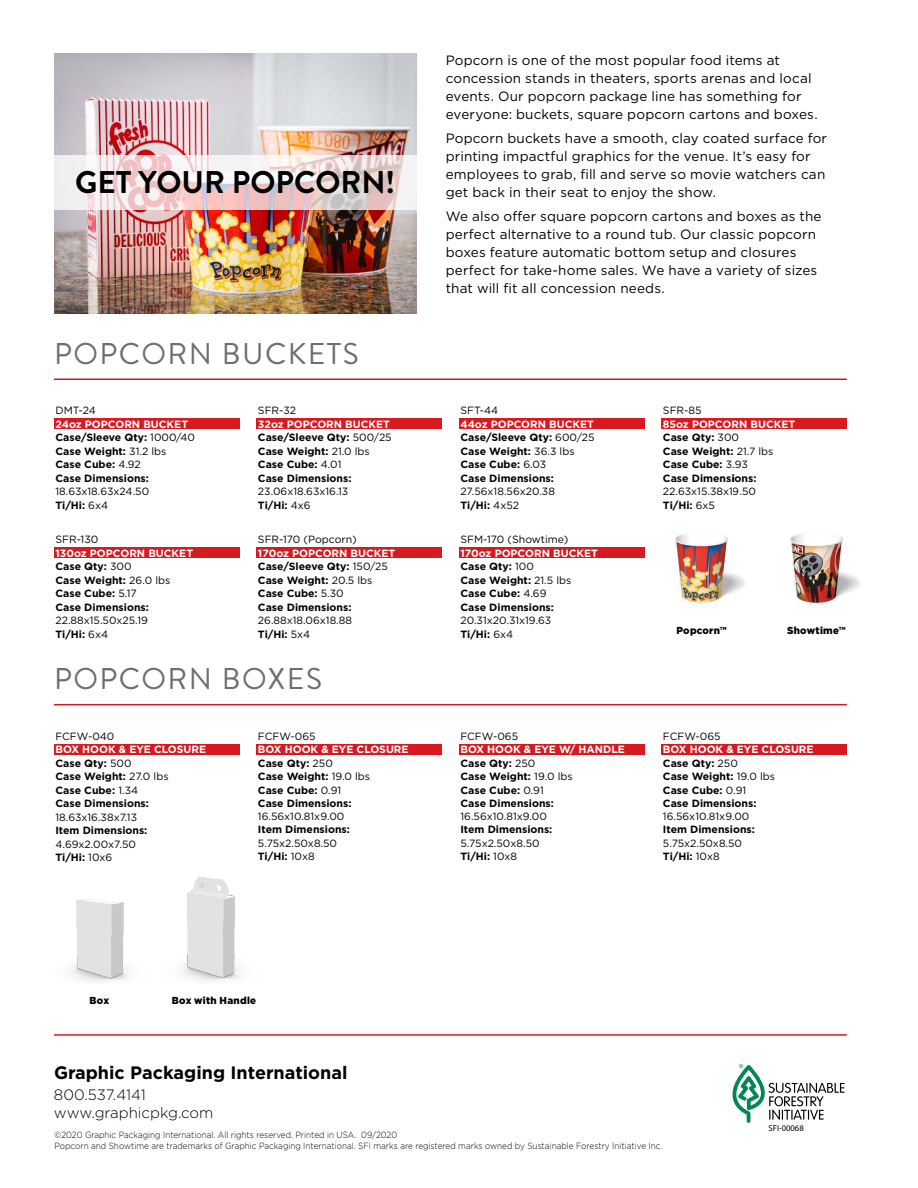
<style>
.page{position:relative;width:918px;height:1188px;background:#fff}
.page>*{position:absolute;margin:0;border:0;box-sizing:border-box;transform-origin:0 0}
.t1{font:700 31.35px "Brandon Grotesque";color:#000}
.t2{font:30px "Brandon Grotesque";letter-spacing:.05em;color:#6d6e71}
.t3{font:700 18px "Gotham";color:#000}
.t4{font:300 15px/18px "Gotham";color:#000}
.t5{font:13.5px/18px "Gotham";letter-spacing:.01em;color:#000}
.t6{font:700 10.5px/13.5px "Gotham";color:#000}
.t7{font:10.5px/13.5px "Gotham";color:#000}
.t8{font:900 10.2px "Gotham";letter-spacing:.025em;color:#000}
.t9{font:300 9px/10.5px "Gotham";color:#000;scale:.91 1}
.t10{font:8.55px "Myriad Pro";color:#000}
.s1{color:#fff}
.s2{font-weight:400}
.s3{font-weight:700}
</style>
<div class="page">
<img style="left:54px;top:54px;width:362px;height:259px">
<svg style="left:733px;top:1064px;width:112px;height:59px"></svg>
<hr style="left:54px;top:1034px;width:793px;height:2px;background:#d71920">
<hr style="left:54px;top:378px;width:793px;height:2px;background:#d71920">
<hr style="left:54px;top:704px;width:793px;height:1px;background:#d71920">
<svg style="left:54px;top:155px;width:363px;height:55px"></svg>
<div style="left:54px;top:744px;width:186px;height:11px;background:#d71920"></div>
<div style="left:54px;top:418px;width:186px;height:11px;background:#d71920"></div>
<div style="left:54px;top:547px;width:186px;height:11px;background:#d71920"></div>
<div style="left:256px;top:744px;width:186px;height:11px;background:#d71920"></div>
<div style="left:256px;top:418px;width:186px;height:11px;background:#d71920"></div>
<div style="left:256px;top:547px;width:186px;height:11px;background:#d71920"></div>
<div style="left:459px;top:744px;width:185px;height:11px;background:#d71920"></div>
<div style="left:459px;top:418px;width:185px;height:11px;background:#d71920"></div>
<div style="left:459px;top:547px;width:185px;height:11px;background:#d71920"></div>
<div style="left:661px;top:744px;width:186px;height:11px;background:#d71920"></div>
<div style="left:661px;top:418px;width:186px;height:11px;background:#d71920"></div>
<img style="left:71px;top:900px;width:58px;height:82px">
<img style="left:182px;top:876px;width:57px;height:105px">
<img style="left:644px;top:534px;width:91px;height:70px">
<img style="left:735px;top:534px;width:125px;height:70px">
<h1 class="t1" style="left:75px;top:161px;width:321px">GET YOUR POPCORN!</h1>
<h2 class="t2" style="left:54px;top:333px;width:306px">POPCORN BUCKETS</h2>
<p class="t7" style="left:55px;top:403px;width:42px">DMT-24</p>
<p class="t6" style="left:55px;top:417px;width:141px"><span class="s1">24oz POPCORN BUCKET<br></span>Case/Sleeve Qty: <span class="s2">1000/40<br></span>Case Weight: <span class="s2">31.2 lbs<br></span>Case Cube: <span class="s2">4.92<br></span>Case Dimensions:</p>
<p class="t7" style="left:55px;top:484px;width:95px">18.63x18.63x24.50<br><span class="s3">Ti/Hi:</span> 6x4</p>
<p class="t7" style="left:55px;top:532px;width:44px">SFR-130</p>
<p class="t6" style="left:55px;top:546px;width:139px"><span class="s1">130oz POPCORN BUCKET<br></span>Case Qty: <span class="s2">300<br></span>Case Weight: <span class="s2">26.0 lbs<br></span>Case Cube: <span class="s2">5.17<br></span>Case Dimensions:</p>
<p class="t7" style="left:55px;top:613px;width:94px">22.88x15.50x25.19<br><span class="s3">Ti/Hi:</span> 6x4</p>
<p class="t7" style="left:258px;top:403px;width:40px">SFR-32</p>
<p class="t6" style="left:258px;top:417px;width:135px"><span class="s1">32oz POPCORN BUCKET<br></span>Case/Sleeve Qty: <span class="s2">500/25<br></span>Case Weight: <span class="s2">21.0 lbs<br></span>Case Cube: <span class="s2">4.01<br></span>Case Dimensions:</p>
<p class="t7" style="left:258px;top:485px;width:92px">23.06x18.63x16.13<br><span class="s3">Ti/Hi:</span> 4x6</p>
<p class="t7" style="left:258px;top:532px;width:100px">SFR-170 (Popcorn)</p>
<p class="t6" style="left:258px;top:546px;width:139px"><span class="s1">170oz POPCORN BUCKET<br></span>Case/Sleeve Qty: <span class="s2">150/25<br></span>Case Weight: <span class="s2">20.5 lbs<br></span>Case Cube: <span class="s2">5.30<br></span>Case Dimensions:</p>
<p class="t7" style="left:258px;top:613px;width:96px">26.88x18.06x18.88<br><span class="s3">Ti/Hi:</span> 5x4</p>
<h2 class="t2" style="left:54px;top:658px;width:270px">POPCORN BOXES</h2>
<p class="t7" style="left:55px;top:729px;width:61px">FCFW-040</p>
<p class="t6" style="left:55px;top:742px;width:152px"><span class="s1">BOX HOOK &amp; EYE CLOSURE<br></span>Case Qty: <span class="s2">500<br></span>Case Weight: <span class="s2">27.0 lbs<br></span>Case Cube: <span class="s2">1.34<br></span>Case Dimensions:</p>
<p class="t7" style="left:55px;top:810px;width:83px">18.63x16.38x7.13</p>
<p class="t6" style="left:55px;top:823px;width:93px">Item Dimensions:</p>
<p class="t7" style="left:55px;top:837px;width:82px">4.69x2.00x7.50<br><span class="s3">Ti/Hi:</span> 10x6</p>
<p class="t7" style="left:258px;top:729px;width:59px">FCFW-065</p>
<p class="t6" style="left:258px;top:742px;width:152px"><span class="s1">BOX HOOK &amp; EYE CLOSURE<br></span>Case Qty: <span class="s2">250<br></span>Case Weight: <span class="s2">19.0 lbs<br></span>Case Cube: <span class="s2">0.91<br></span>Case Dimensions:</p>
<p class="t7" style="left:258px;top:809px;width:88px">16.56x10.81x9.00</p>
<p class="t6" style="left:258px;top:822px;width:93px">Item Dimensions:</p>
<p class="t7" style="left:258px;top:836px;width:81px">5.75x2.50x8.50<br><span class="s3">Ti/Hi:</span> 10x8</p>
<p class="t5" style="left:446px;top:51px;width:373px">Popcorn is one of the most popular food items at concession stands in theaters, sports arenas and local events. Our popcorn package line has something for everyone: buckets, square popcorn cartons and boxes.</p>
<p class="t5" style="left:446px;top:129px;width:383px">Popcorn buckets have a smooth, clay coated surface for printing impactful graphics for the venue. It’s easy for employees to grab, fill and serve so movie watchers can get back in their seat to enjoy the show.</p>
<p class="t5" style="left:446px;top:207px;width:377px">We also offer square popcorn cartons and boxes as the perfect alternative to a round tub. Our classic popcorn boxes feature automatic bottom setup and closures perfect for take-home sales. We have a variety of sizes that will fit all concession needs.</p>
<p class="t7" style="left:460px;top:404px;width:39px">SFT-44</p>
<p class="t6" style="left:460px;top:417px;width:136px"><span class="s1">44oz POPCORN BUCKET<br></span>Case/Sleeve Qty: <span class="s2">600/25<br></span>Case Weight: <span class="s2">36.3 lbs<br></span>Case Cube: <span class="s2">6.03<br></span>Case Dimensions:</p>
<p class="t7" style="left:460px;top:485px;width:96px">27.56x18.56x20.38<br><span class="s3">Ti/Hi:</span> 4x52</p>
<p class="t7" style="left:460px;top:532px;width:109px">SFM-170 (Showtime)</p>
<p class="t6" style="left:460px;top:546px;width:139px"><span class="s1">170oz POPCORN BUCKET<br></span>Case Qty: <span class="s2">100<br></span>Case Weight: <span class="s2">21.5 lbs<br></span>Case Cube: <span class="s2">4.69<br></span>Case Dimensions:</p>
<p class="t7" style="left:460px;top:613px;width:92px">20.31x20.31x19.63<br><span class="s3">Ti/Hi:</span> 6x4</p>
<p class="t7" style="left:460px;top:729px;width:59px">FCFW-065</p>
<p class="t6" style="left:460px;top:742px;width:166px"><span class="s1">BOX HOOK &amp; EYE W/ HANDLE<br></span>Case Qty: <span class="s2">250<br></span>Case Weight: <span class="s2">19.0 lbs<br></span>Case Cube: <span class="s2">0.91<br></span>Case Dimensions:</p>
<p class="t7" style="left:460px;top:809px;width:88px">16.56x10.81x9.00</p>
<p class="t6" style="left:460px;top:822px;width:93px">Item Dimensions:</p>
<p class="t7" style="left:460px;top:836px;width:81px">5.75x2.50x8.50<br><span class="s3">Ti/Hi:</span> 10x8</p>
<p class="t7" style="left:663px;top:404px;width:40px">SFR-85</p>
<p class="t6" style="left:663px;top:417px;width:134px"><span class="s1">85oz POPCORN BUCKET<br></span>Case Qty: <span class="s2">300<br></span>Case Weight: <span class="s2">21.7 lbs<br></span>Case Cube: <span class="s2">3.93<br></span>Case Dimensions:</p>
<p class="t7" style="left:663px;top:485px;width:95px">22.63x15.38x19.50<br><span class="s3">Ti/Hi:</span> 6x5</p>
<p class="t8" style="left:677px;top:624px;width:52px">Popcorn™</p>
<p class="t8" style="left:787px;top:624px;width:60px">Showtime™</p>
<p class="t7" style="left:663px;top:729px;width:59px">FCFW-065</p>
<p class="t6" style="left:663px;top:742px;width:152px"><span class="s1">BOX HOOK &amp; EYE CLOSURE<br></span>Case Qty: <span class="s2">250<br></span>Case Weight: <span class="s2">19.0 lbs<br></span>Case Cube: <span class="s2">0.91<br></span>Case Dimensions:</p>
<p class="t7" style="left:663px;top:809px;width:88px">16.56x10.81x9.00</p>
<p class="t6" style="left:663px;top:822px;width:93px">Item Dimensions:</p>
<p class="t7" style="left:663px;top:836px;width:81px">5.75x2.50x8.50<br><span class="s3">Ti/Hi:</span> 10x8</p>
<p class="t8" style="left:90px;top:994px;width:21px">Box</p>
<p class="t8" style="left:172px;top:994px;width:86px">Box with Handle</p>
<h3 class="t3" style="left:54px;top:1062px;width:295px">Graphic Packaging International</h3>
<h3 class="t4" style="left:54px;top:1085px;width:161px">800.537.4141 www.graphicpkg.com</h3>
<p class="t9" style="left:55px;top:1130px;width:670px">©2020 Graphic Packaging International. All rights reserved. Printed in USA. 09/2020<br>Popcorn and Showtime are trademarks of Graphic Packaging International. SFI marks are registered marks owned by Sustainable Forestry Initiative Inc.</p>
<p class="t10" style="left:769px;top:1122px;width:37px">SFI-00068</p>
</div>
